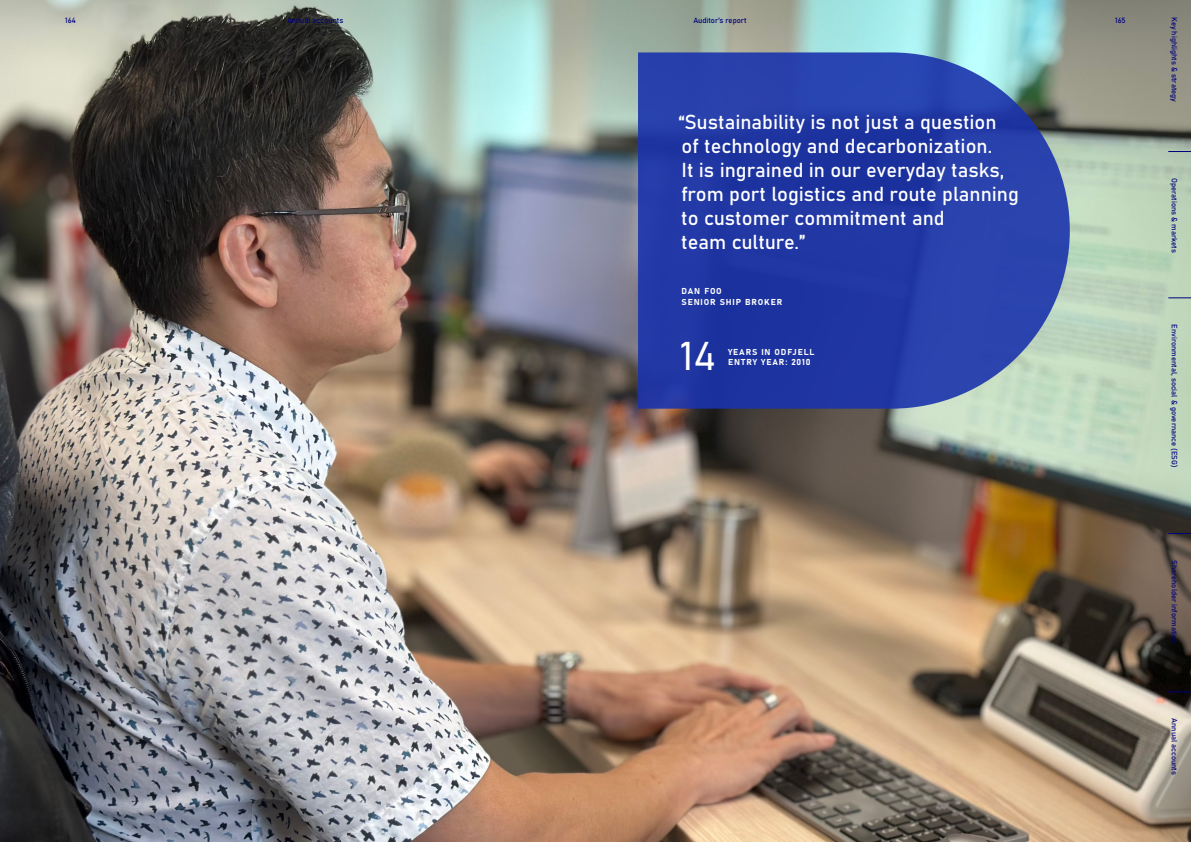
<style>
.page{position:relative;width:1191px;height:842px;background:#fff}
.page>*{position:absolute;margin:0;border:0;box-sizing:border-box;transform-origin:0 0}
.t1{font:40px "Bahnschrift 15 e 0000";color:#fff}
.t2{font:20px/24px "Bahnschrift";color:#fff}
.t3{font:8.6px/10.8px "Bahnschrift 2 bc 0000";letter-spacing:.1em;color:#fff}
.t4{font:7.6px "Bahnschrift";color:#00007c}
</style>
<div class="page">
<img style="left:0;top:0;width:1191px;height:842px">
<svg style="left:1168px;top:151px;width:23px;height:1px"></svg>
<svg style="left:1168px;top:298px;width:23px;height:1px"></svg>
<svg style="left:1168px;top:533px;width:23px;height:1px"></svg>
<svg style="left:1168px;top:692px;width:23px;height:1px"></svg>
<svg style="left:638px;top:52px;width:431px;height:357px;background:#2e46a7"></svg>
<p class="t4" style="left:65px;top:15px;width:12px">164</p>
<p class="t4" style="left:1115px;top:15px;width:12px">165</p>
<p class="t4" style="left:1180px;top:17px;width:86px;rotate:90deg">Key highlights &amp; strategy</p>
<p class="t4" style="left:287px;top:15px;width:58px">Annual accounts</p>
<p class="t4" style="left:693px;top:15px;width:55px">Auditor’s report</p>
<p class="t2" style="left:678px;top:108px;width:342px">“Sustainability is not just a question of technology and decarbonization.<br>It is ingrained in our everyday tasks, from port logistics and route planning to customer commitment and<br>team culture.”</p>
<p class="t3" style="left:681px;top:285px;width:102px">DAN FOO<br>SENIOR SHIP BROKER</p>
<h1 class="t1" style="left:679px;top:326px;width:38px">14</h1>
<p class="t3" style="left:728px;top:345px;width:88px">YEARS IN ODFJELL<br>ENTRY YEAR: 2010</p>
<p class="t4" style="left:1180px;top:178px;width:76px;rotate:90deg">Operations &amp; markets</p>
<p class="t4" style="left:1180px;top:324px;width:145px;rotate:90deg">Environmental, social &amp; governance (ESG)</p>
<p class="t4" style="left:1180px;top:560px;width:85px;rotate:90deg">Shareholder information</p>
<p class="t4" style="left:1180px;top:718px;width:58px;rotate:90deg">Annual accounts</p>
</div>
